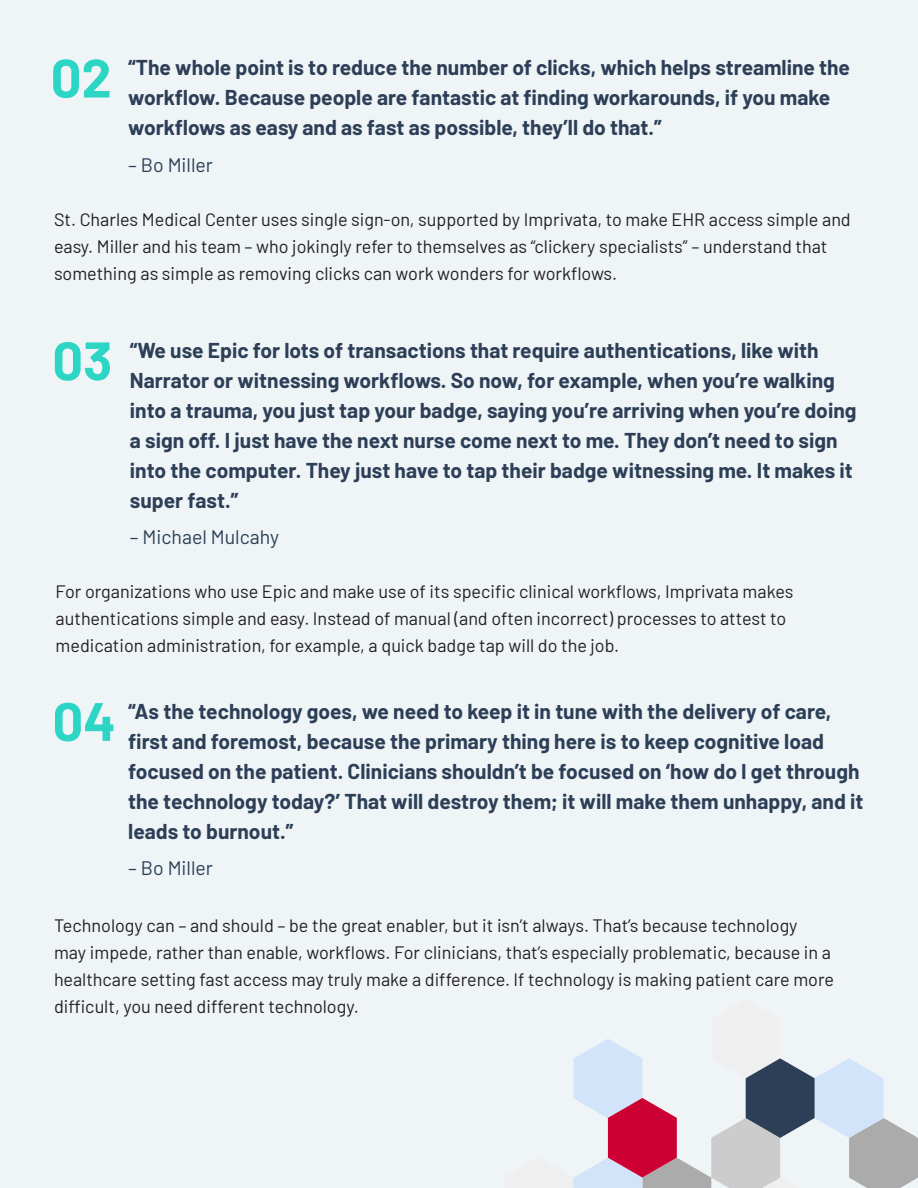
<style>
.page{position:relative;width:918px;height:1188px;background:#eff4f7}
.page>*{position:absolute;margin:0;border:0;box-sizing:border-box;transform-origin:0 0}
.H1___Body_headline___Datasheet{font:700 54px "Barlow";color:#2cd5c4}
.Body___Body_copy{font:700 21px/30px "Barlow";color:#2c3f57}
.Body___Body_copy-2{font:19.5px "Barlow";color:#2c3f57}
.Body___Body_copy-3{font:18px/27px "Barlow";color:#231f20}
</style>
<div class="page">
<svg style="left:573px;top:1039px;width:345px;height:149px"></svg>
<p class="H1___Body_headline___Datasheet" style="left:51px;top:38px;width:63px">02</p>
<p class="Body___Body_copy" style="left:128px;top:51px;width:723px">“The whole point is to reduce the number of clicks, which helps streamline the workflow. Because people are fantastic at finding workarounds, if you make workflows as easy and as fast as possible, they’ll do that.”</p>
<p class="Body___Body_copy-2" style="left:128px;top:151px;width:86px">– Bo Miller</p>
<p class="Body___Body_copy-3" style="left:54px;top:204px;width:798px">St. Charles Medical Center uses single sign-on, supported by Imprivata, to make EHR access simple and easy. Miller and his team – who jokingly refer to themselves as “clickery specialists” – understand that something as simple as removing clicks can work wonders for workflows.</p>
<p class="H1___Body_headline___Datasheet" style="left:52px;top:321px;width:61px">03</p>
<p class="Body___Body_copy" style="left:130px;top:334px;width:728px">“We use Epic for lots of transactions that require authentications, like with Narrator or witnessing workflows. So now, for example, when you’re walking into a trauma, you just tap your badge, saying you’re arriving when you’re doing a sign off. I just have the next nurse come next to me. They don’t need to sign into the computer. They just have to tap their badge witnessing me. It makes it super fast.”</p>
<p class="Body___Body_copy-2" style="left:130px;top:523px;width:151px">– Michael Mulcahy</p>
<p class="Body___Body_copy-3" style="left:56px;top:577px;width:739px">For organizations who use Epic and make use of its specific clinical workflows, Imprivata makes authentications simple and easy. Instead of manual (and often incorrect) processes to attest to medication administration, for example, a quick badge tap will do the job.</p>
<p class="H1___Body_headline___Datasheet" style="left:52px;top:681px;width:65px">04</p>
<p class="Body___Body_copy" style="left:128px;top:694px;width:737px">“As the technology goes, we need to keep it in tune with the delivery of care, first and foremost, because the primary thing here is to keep cognitive load focused on the patient. Clinicians shouldn’t be focused on ‘how do I get through the technology today?’ That will destroy them; it will make them unhappy, and it leads to burnout.”</p>
<p class="Body___Body_copy-2" style="left:128px;top:854px;width:86px">– Bo Miller</p>
<p class="Body___Body_copy-3" style="left:54px;top:911px;width:782px">Technology can – and should – be the great enabler, but it isn’t always. That’s because technology may impede, rather than enable, workflows. For clinicians, that’s especially problematic, because in a healthcare setting fast access may truly make a difference. If technology is making patient care more difficult, you need different technology.</p>
</div>
